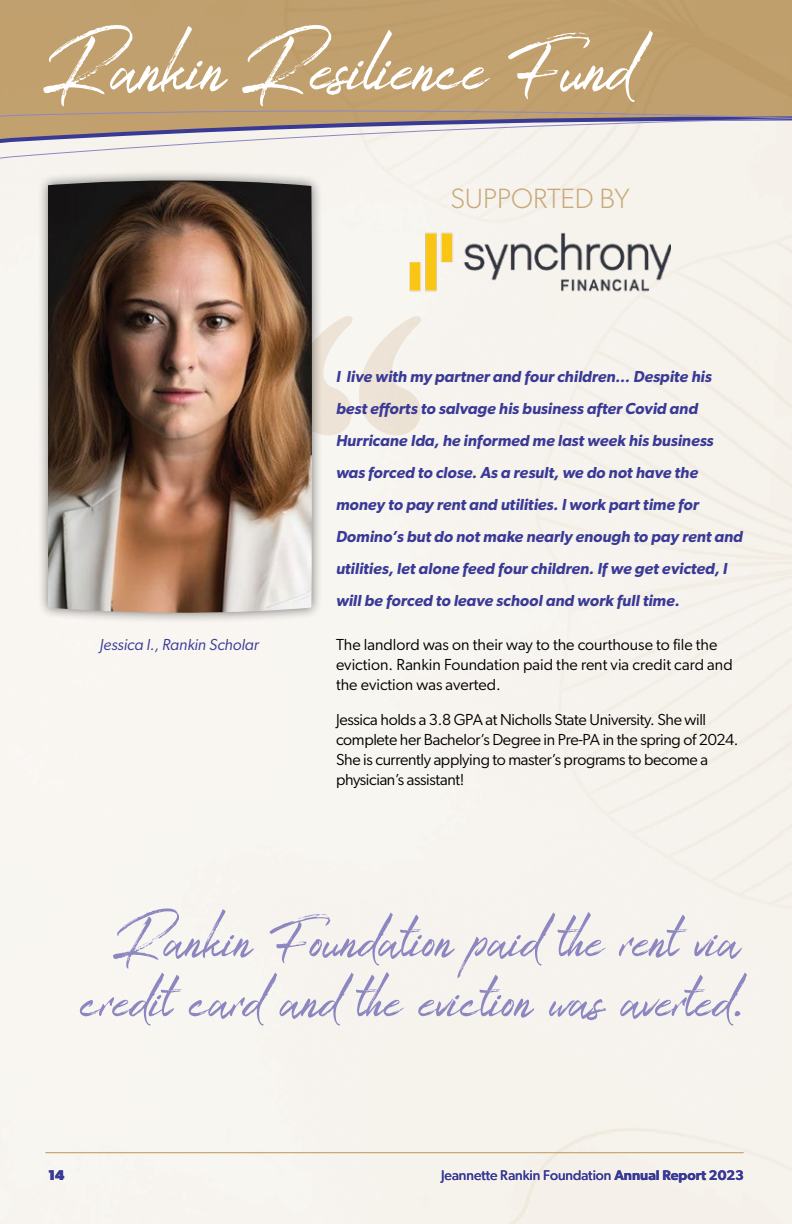
<style>
.page{position:relative;width:792px;height:1224px;background:#fff}
.page>*{position:absolute;margin:0;border:0;box-sizing:border-box;transform-origin:0 0}
.t1{font:108px "The Overleys";letter-spacing:-.01em;color:#fff}
.t2{font:80px/60px "The Overleys";color:#8d87c1;text-align:center}
.t3{font:300 28px "Gibson";color:#c8a977}
.t4{font:italic 600 16px/32px "Gibson";color:#393a96}
.t5{font:16px/20px "Gibson";letter-spacing:-.02em;color:#000}
.t6{font:16px/20px "Gibson";color:#000}
.t7{font:italic 16px "Gibson";color:#393a96}
.t8{font:14px "Gibson";color:#393a96}
.t9{font:700 14px "Gibson";color:#393a96}
.s1{font-weight:600}
</style>
<div class="page">
<div style="left:37px;top:169px;width:286px;height:455px;background:#000;opacity:.5"></div>
<img style="left:48px;top:180px;width:264px;height:434px">
<div style="left:0;top:0;width:792px;height:92px;background:#c0a06e"></div>
<svg style="left:0;top:93px;width:792px;height:73px;background:#d3c4b3"></svg>
<hr style="left:46px;top:1152px;width:698px;height:1px;background:#c8a977">
<img style="left:409px;top:230px;width:262px;height:67px">
<svg style="left:292px;top:316px;width:129px;height:119px"></svg>
<h1 class="t1" style="left:48px;top:0;width:588px">Rankin Resilience Fund</h1>
<p class="t7" style="left:100px;top:635px;width:160px">Jessica I., Rankin Scholar</p>
<h3 class="t3" style="left:450px;top:182px;width:181px">SUPPORTED BY</h3>
<p class="t4" style="left:336px;top:361px;width:408px">I live with my partner and four children… Despite his best efforts to salvage his business after Covid and Hurricane Ida, he informed me last week his business was forced to close. As a result, we do not have the money to pay rent and utilities. I work part time for Domino’s but do not make nearly enough to pay rent and utilities, let alone feed four children. If we get evicted, I will be forced to leave school and work full time.</p>
<p class="t6" style="left:336px;top:635px;width:398px">The landlord was on their way to the courthouse to file the eviction. Rankin Foundation paid the rent via credit card and the eviction was averted.</p>
<p class="t5" style="left:336px;top:709px;width:404px">Jessica holds a 3.8 GPA at Nicholls State University. She will complete her Bachelor’s Degree in Pre-PA in the spring of 2024.<br>She is currently applying to master’s programs to become a physician’s assistant!</p>
<h2 class="t2" style="left:80px;top:907px;width:662px">Rankin Foundation paid the rent via credit card and the eviction was averted.</h2>
<p class="t9" style="left:48px;top:1167px;width:18px">14</p>
<p class="t8" style="left:441px;top:1167px;width:304px">Jeannette Rankin Foundation <span class="s1">Annual Report 2023</span></p>
</div>
